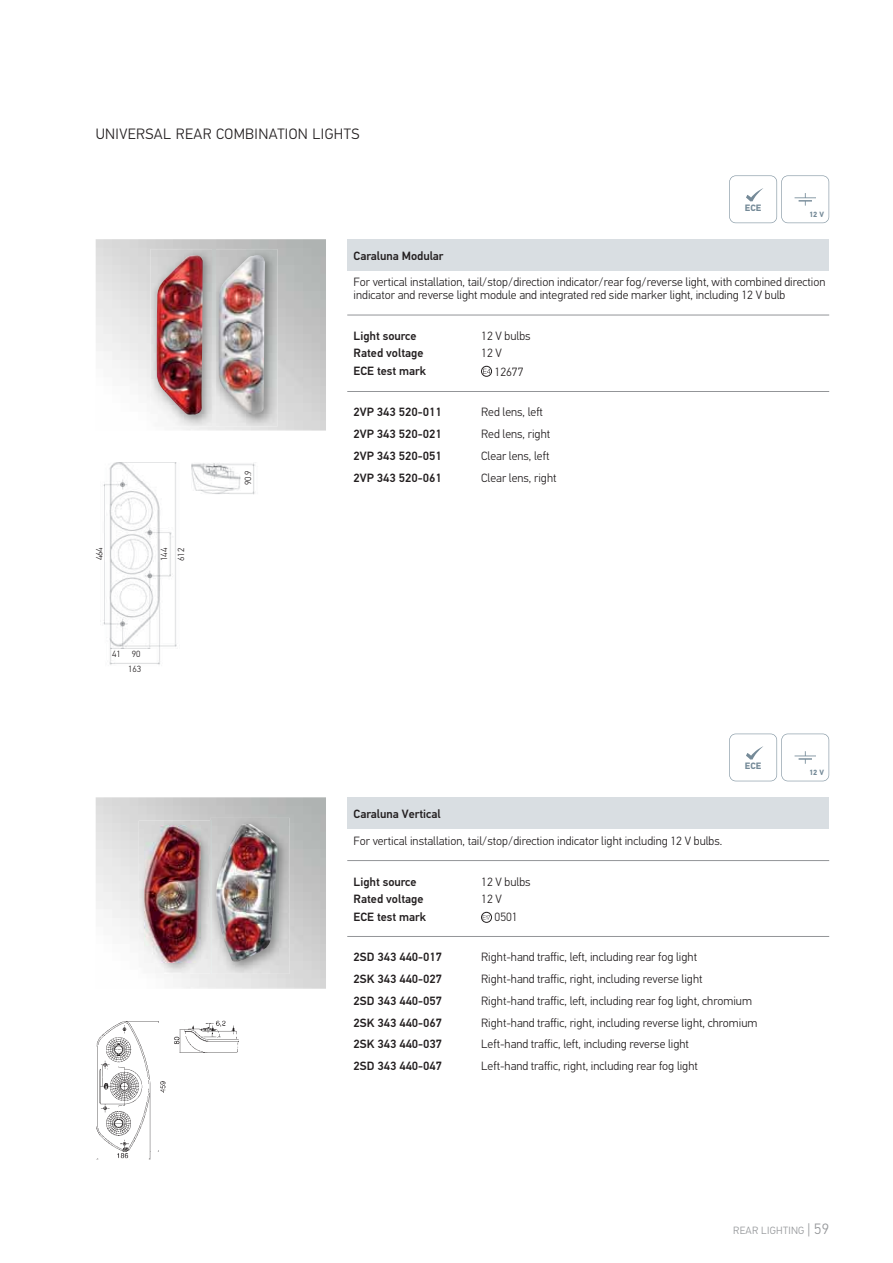
<style>
.page{position:relative;width:893px;height:1263px;background:#fff}
.page>*{position:absolute;margin:0;border:0;box-sizing:border-box;transform-origin:0 0}
.t1{font:300 15px "Hella DIN Universal";letter-spacing:.025em;color:#231f20}
.t2{font:300 12px/12.6px "Hella DIN Universal";color:#231f20}
.t3{font:500 12px "Hella DIN Universal";color:#231f20}
.t4{font:300 10.5px "Hella DIN Universal";letter-spacing:.025em;color:#939598}
.t5{font:700 9.3px "Hella DIN Universal";color:#758a98}
.t6{font:300 9px/16.8px "Hella DIN Universal";color:#231f20}
.t7{font:700 7.65px "Hella DIN Universal";color:#758a98}
.s1{font-size:15px}
</style>
<div class="page">
<img style="left:96px;top:239px;width:230px;height:192px">
<div style="left:347px;top:239px;width:482px;height:32px;background:#d9dee2"></div>
<hr style="left:347px;top:315px;width:482px;height:1px;background:#939598">
<hr style="left:347px;top:391px;width:482px;height:1px;background:#939598">
<div style="left:481px;top:366px;width:11px;height:11px;border:1px solid #231f20;border-radius:50%"></div>
<svg style="left:483px;top:369px;width:7px;height:5px"></svg>
<svg style="left:729px;top:175px;width:100px;height:48px"></svg>
<img style="left:150px;top:249px;width:62px;height:178px">
<img style="left:157px;top:255px;width:46px;height:160px">
<img style="left:215px;top:249px;width:62px;height:178px">
<img style="left:212px;top:249px;width:3px;height:178px">
<img style="left:219px;top:255px;width:46px;height:160px">
<div style="left:347px;top:797px;width:482px;height:32px;background:#d9dee2"></div>
<hr style="left:347px;top:860px;width:482px;height:1px;background:#939598">
<hr style="left:347px;top:936px;width:482px;height:1px;background:#939598">
<div style="left:481px;top:912px;width:11px;height:11px;border:1px solid #231f20;border-radius:50%"></div>
<svg style="left:483px;top:915px;width:7px;height:4px"></svg>
<img style="left:96px;top:1021px;width:70px;height:138px">
<img style="left:174px;top:1020px;width:65px;height:33px">
<svg style="left:729px;top:734px;width:100px;height:47px"></svg>
<img style="left:139px;top:821px;width:71px;height:153px">
<img style="left:144px;top:825px;width:56px;height:137px">
<img style="left:210px;top:818px;width:80px;height:156px">
<img style="left:216px;top:824px;width:62px;height:138px">
<img style="left:103px;top:462px;width:74px;height:203px">
<img style="left:191px;top:463px;width:64px;height:32px">
<p class="t1" style="left:96px;top:128px;width:265px">UNIVERSAL REAR COMBINATION LIGHTS</p>
<p class="t5" style="left:745px;top:202px;width:18px">ECE</p>
<p class="t7" style="left:809px;top:210px;width:17px">12 V</p>
<p class="t6" style="left:92px;top:560px;width:15px;rotate:-90deg">464</p>
<p class="t6" style="left:157px;top:561px;width:15px;rotate:-90deg">144<br>612</p>
<p class="t6" style="left:112px;top:646px;width:10px">41</p>
<p class="t6" style="left:132px;top:646px;width:10px">90</p>
<p class="t6" style="left:128px;top:661px;width:15px">163</p>
<p class="t6" style="left:241px;top:485px;width:16px;rotate:-90deg">90.9</p>
<p class="t3" style="left:354px;top:251px;width:91px">Caraluna Modular</p>
<p class="t2" style="left:354px;top:277px;width:473px">For vertical installation, tail/stop/direction indicator/rear fog/reverse light, with combined direction indicator and reverse light module and integrated red side marker light, including 12 V bulb</p>
<p class="t3" style="left:354px;top:331px;width:65px">Light source</p>
<p class="t2" style="left:481px;top:331px;width:51px">12 V bulbs</p>
<p class="t3" style="left:354px;top:349px;width:71px">Rated voltage</p>
<p class="t2" style="left:481px;top:348px;width:22px">12 V</p>
<p class="t3" style="left:354px;top:366px;width:74px">ECE test mark</p>
<p class="t2" style="left:494px;top:366px;width:31px">12677</p>
<p class="t3" style="left:354px;top:408px;width:90px">2VP 343 520-011</p>
<p class="t2" style="left:481px;top:407px;width:63px">Red lens, left</p>
<p class="t3" style="left:354px;top:430px;width:90px">2VP 343 520-021</p>
<p class="t2" style="left:481px;top:429px;width:70px">Red lens, right</p>
<p class="t3" style="left:354px;top:451px;width:90px">2VP 343 520-051</p>
<p class="t2" style="left:481px;top:451px;width:70px">Clear lens, left</p>
<p class="t3" style="left:354px;top:473px;width:90px">2VP 343 520-061</p>
<p class="t2" style="left:481px;top:473px;width:77px">Clear lens, right</p>
<p class="t5" style="left:745px;top:760px;width:18px">ECE</p>
<p class="t3" style="left:354px;top:809px;width:89px">Caraluna Vertical</p>
<p class="t2" style="left:354px;top:835px;width:370px">For vertical installation, tail/stop/direction indicator light including 12 V bulbs.</p>
<p class="t3" style="left:354px;top:877px;width:65px">Light source</p>
<p class="t2" style="left:481px;top:876px;width:51px">12 V bulbs</p>
<p class="t3" style="left:354px;top:894px;width:71px">Rated voltage</p>
<p class="t2" style="left:481px;top:894px;width:22px">12 V</p>
<p class="t3" style="left:354px;top:912px;width:74px">ECE test mark</p>
<p class="t2" style="left:494px;top:911px;width:25px">0501</p>
<p class="t3" style="left:354px;top:953px;width:90px">2SD 343 440-017</p>
<p class="t2" style="left:481px;top:952px;width:217px">Right-hand traffic, left, including rear fog light</p>
<p class="t3" style="left:354px;top:975px;width:90px">2SK 343 440-027</p>
<p class="t2" style="left:481px;top:974px;width:223px">Right-hand traffic, right, including reverse light</p>
<p class="t3" style="left:354px;top:996px;width:90px">2SD 343 440-057</p>
<p class="t2" style="left:481px;top:996px;width:272px">Right-hand traffic, left, including rear fog light, chromium</p>
<p class="t3" style="left:354px;top:1018px;width:90px">2SK 343 440-067</p>
<p class="t2" style="left:481px;top:1017px;width:278px">Right-hand traffic, right, including reverse light, chromium</p>
<p class="t3" style="left:354px;top:1040px;width:90px">2SK 343 440-037</p>
<p class="t2" style="left:481px;top:1039px;width:209px">Left-hand traffic, left, including reverse light</p>
<p class="t3" style="left:354px;top:1062px;width:90px">2SD 343 440-047</p>
<p class="t2" style="left:481px;top:1061px;width:218px">Left-hand traffic, right, including rear fog light</p>
<p class="t7" style="left:809px;top:768px;width:17px">12 V</p>
<p class="t4" style="left:733px;top:1226px;width:97px">REAR LIGHTING <span class="s1">| 59</span></p>
</div>
